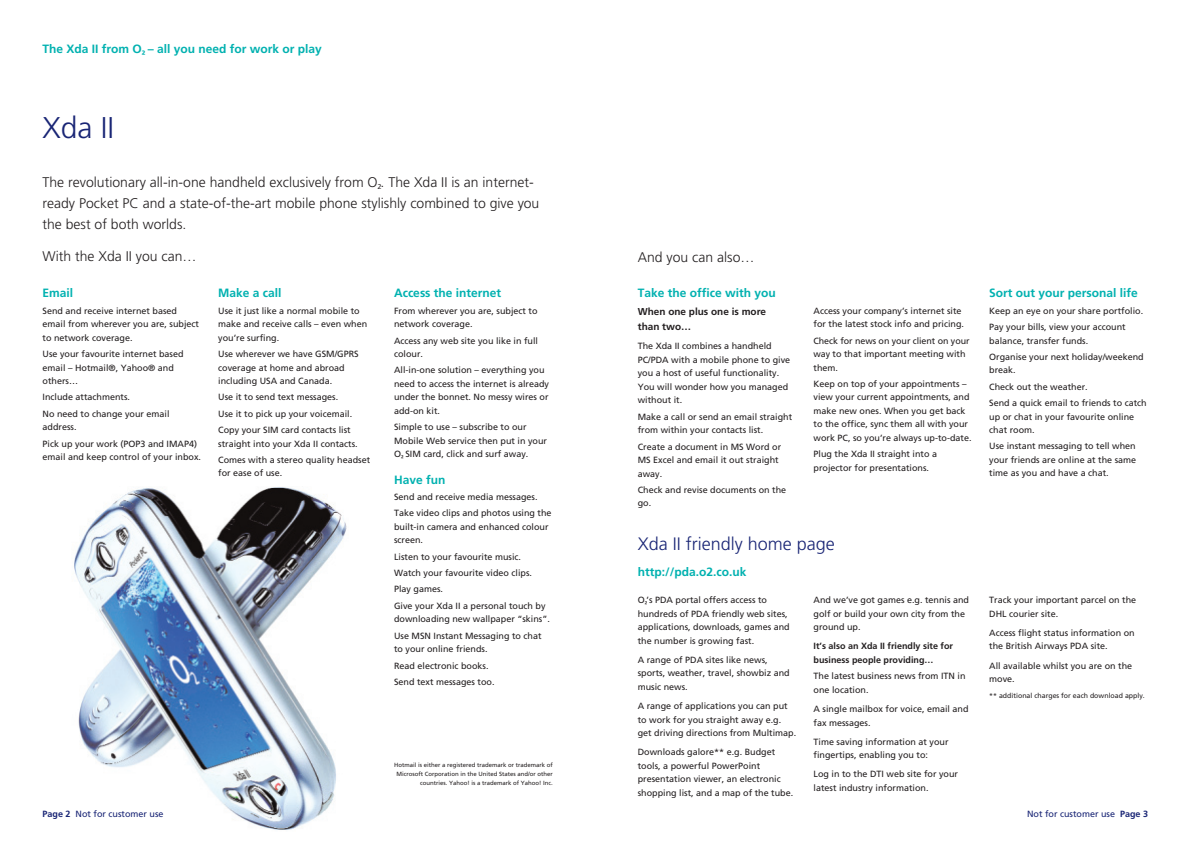
<style>
.page{position:relative;width:1191px;height:842px;background:#fff}
.page>*{position:absolute;margin:0;border:0;box-sizing:border-box;transform-origin:0 0}
.t1{font:300 30px "Frutiger";color:#192575}
.t2{font:300 18px "Frutiger";color:#192575}
.t3{font:300 14px/21px "Frutiger";color:#231f20}
.t4{font:700 12px "Frutiger";color:#00b1b0}
.t5{font:700 10px/15px "Frutiger";color:#231f20}
.t6{font:9px/13.5px "Frutiger";color:#231f20}
.t7{font:700 9px/13.5px "Frutiger";color:#231f20}
.t8{font:9px "Frutiger";color:#192575}
.t9{font:7px "Frutiger";color:#231f20}
.t10{font:6px/9px "Frutiger";color:#231f20;text-align:right}
.s1{font-weight:700}
</style>
<div class="page">
<img style="left:74px;top:487px;width:273px;height:343px">
<h3 class="t4" style="left:43px;top:44px;width:281px">The Xda II from ø – all you need for work or play</h3>
<h1 class="t1" style="left:43px;top:115px;width:73px">Xda II</h1>
<h3 class="t3" style="left:43px;top:173px;width:498px">The revolutionary all-in-one handheld exclusively from ø. The Xda II is an internet&shy;ready Pocket PC and a state-of-the-art mobile phone stylishly combined to give you the best of both worlds.</h3>
<h3 class="t3" style="left:43px;top:247px;width:155px">With the Xda II you can…</h3>
<h3 class="t3" style="left:638px;top:247px;width:118px">And you can also…</h3>
<h3 class="t4" style="left:43px;top:288px;width:32px">Email</h3>
<p class="t6" style="left:43px;top:305px;width:158px">Send and receive internet based email from wherever you are, subject to network coverage.</p>
<p class="t6" style="left:43px;top:348px;width:143px">Use your favourite internet based email – Hotmail®, Yahoo® and others…</p>
<p class="t6" style="left:43px;top:390px;width:129px;line-height:16.3px">Include attachments.<br>No need to change your email</p>
<p class="t6" style="left:43px;top:420px;width:156px;line-height:16.3px">address.<br>Pick up your work (POP3 and IMAP4)</p>
<p class="t6" style="left:43px;top:451px;width:160px">email and keep control of your inbox.</p>
<h3 class="t4" style="left:218px;top:288px;width:65px">Make a call</h3>
<p class="t6" style="left:218px;top:305px;width:151px">Use it just like a normal mobile to make and receive calls – even when you’re surfing.</p>
<p class="t6" style="left:218px;top:348px;width:142px">Use wherever we have GSM/GPRS coverage at home and abroad including USA and Canada.</p>
<p class="t6" style="left:218px;top:390px;width:135px;line-height:16.3px">Use it to send text messages.<br>Use it to pick up your voicemail.<br>Copy your SIM card contacts list</p>
<p class="t6" style="left:218px;top:436px;width:154px;line-height:16.3px">straight into your Xda II contacts.<br>Comes with a stereo quality headset</p>
<p class="t6" style="left:218px;top:467px;width:66px">for ease of use.</p>
<h3 class="t4" style="left:394px;top:288px;width:109px">Access the internet</h3>
<p class="t6" style="left:394px;top:305px;width:145px">From wherever you are, subject to network coverage.</p>
<p class="t6" style="left:394px;top:334px;width:146px">Access any web site you like in full colour.</p>
<p class="t6" style="left:394px;top:364px;width:157px">All-in-one solution – everything you need to access the internet is already under the bonnet. No messy wires or add-on kit.</p>
<p class="t6" style="left:394px;top:421px;width:154px">Simple to use – subscribe to our<br>Mobile Web service then put in your ø SIM card, click and surf away.</p>
<h3 class="t4" style="left:394px;top:475px;width:53px">Have fun</h3>
<p class="t6" style="left:394px;top:490px;width:159px;line-height:16.3px">Send and receive media messages.<br>Take video clips and photos using the</p>
<p class="t6" style="left:394px;top:521px;width:156px">built-in camera and enhanced colour screen.</p>
<p class="t6" style="left:394px;top:549px;width:153px;line-height:16.3px">Listen to your favourite music.<br>Watch your favourite video clips.<br>Play games.<br>Give your Xda II a personal touch by</p>
<p class="t6" style="left:394px;top:612px;width:157px;line-height:16.3px">downloading new wallpaper “skins”.<br>Use MSN Instant Messaging to chat</p>
<p class="t6" style="left:394px;top:642px;width:102px;line-height:16.3px">to your online friends.<br>Read electronic books.<br>Send text messages too.</p>
<p class="t10" style="left:394px;top:761px;width:160px">Hotmail is either a registered trademark or trademark of<br>Microsoft Corporation in the United States and/or other countries. Yahoo! is a trademark of Yahoo! Inc.</p>
<h3 class="t4" style="left:638px;top:288px;width:140px">Take the office with you</h3>
<p class="t5" style="left:638px;top:305px;width:130px">When one plus one is more than two…</p>
<p class="t6" style="left:638px;top:340px;width:154px">The Xda II combines a handheld<br>PC/PDA with a mobile phone to give you a host of useful functionality.<br>You will wonder how you managed without it.</p>
<p class="t6" style="left:638px;top:411px;width:156px">Make a call or send an email straight from within your contacts list.</p>
<p class="t6" style="left:638px;top:440px;width:145px">Create a document in MS Word or<br>MS Excel and email it out straight away.</p>
<p class="t6" style="left:638px;top:484px;width:150px">Check and revise documents on the go.</p>
<p class="t6" style="left:814px;top:305px;width:152px">Access your company’s internet site for the latest stock info and pricing.</p>
<p class="t6" style="left:814px;top:334px;width:158px">Check for news on your client on your way to that important meeting with them.</p>
<p class="t6" style="left:814px;top:378px;width:159px">Keep on top of your appointments – view your current appointments, and make new ones. When you get back to the office, sync them all with your work PC, so you’re always up-to-date.</p>
<p class="t6" style="left:814px;top:448px;width:125px">Plug the Xda II straight into a projector for presentations.</p>
<h2 class="t2" style="left:638px;top:536px;width:198px">Xda II friendly home page</h2>
<h3 class="t4" style="left:638px;top:567px;width:110px">http://pda.o2.co.uk</h3>
<p class="t6" style="left:638px;top:594px;width:153px">ø’s PDA portal offers access to hundreds of PDA friendly web sites, applications, downloads, games and the number is growing fast.</p>
<p class="t6" style="left:638px;top:654px;width:154px">A range of PDA sites like news, sports, weather, travel, showbiz and music news.</p>
<p class="t6" style="left:638px;top:700px;width:160px">A range of applications you can put to work for you straight away e.g. get driving directions from Multimap.</p>
<p class="t6" style="left:638px;top:746px;width:157px">Downloads galore** e.g. Budget tools, a powerful PowerPoint presentation viewer, an electronic shopping list, and a map of the tube.</p>
<p class="t6" style="left:814px;top:594px;width:157px">And we’ve got games e.g. tennis and golf or build your own city from the ground up.</p>
<p class="t7" style="left:814px;top:640px;width:141px">It’s also an Xda II friendly site for business people providing…</p>
<p class="t6" style="left:814px;top:670px;width:154px">The latest business news from ITN in one location.</p>
<p class="t6" style="left:814px;top:703px;width:157px">A single mailbox for voice, email and fax messages.</p>
<p class="t6" style="left:814px;top:735px;width:137px">Time saving information at your fingertips, enabling you to:</p>
<p class="t6" style="left:814px;top:768px;width:146px">Log in to the DTI web site for your latest industry information.</p>
<h3 class="t4" style="left:989px;top:288px;width:150px">Sort out your personal life</h3>
<p class="t6" style="left:989px;top:303px;width:156px;line-height:16.3px">Keep an eye on your share portfolio.<br>Pay your bills, view your account</p>
<p class="t6" style="left:989px;top:333px;width:156px;line-height:16.3px">balance, transfer funds.<br>Organise your next holiday/weekend</p>
<p class="t6" style="left:989px;top:363px;width:159px;line-height:16.3px">break.<br>Check out the weather.<br>Send a quick email to friends to catch</p>
<p class="t6" style="left:989px;top:410px;width:146px">up or chat in your favourite online chat room.</p>
<p class="t6" style="left:989px;top:440px;width:149px;text-align:justify">Use instant messaging to tell when your friends are online at the same time as you and have a chat.</p>
<p class="t6" style="left:989px;top:594px;width:149px">Track your important parcel on the<br>DHL courier site.</p>
<p class="t6" style="left:989px;top:627px;width:147px">Access flight status information on the British Airways PDA site.</p>
<p class="t6" style="left:989px;top:659px;width:145px">All available whilst you are on the move.</p>
<p class="t9" style="left:989px;top:693px;width:157px">** additional charges for each download apply.</p>
<p class="t8" style="left:43px;top:810px;width:123px"><span class="s1">Page 2</span> Not for customer use</p>
<p class="t8" style="left:1027px;top:810px;width:123px">Not for customer use <span class="s1">Page 3</span></p>
</div>
